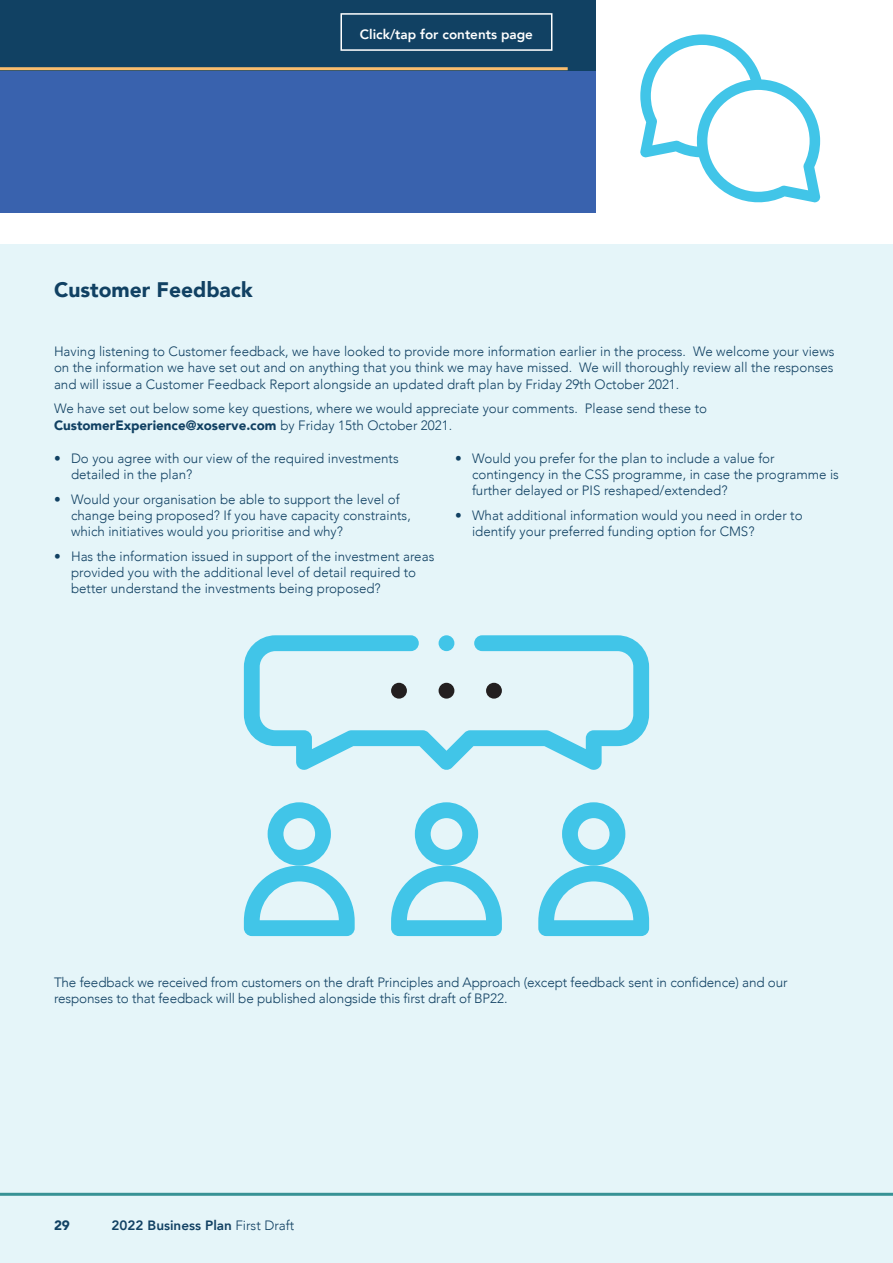
<style>
.page{position:relative;width:893px;height:1263px;background:#fff}
.page>*{position:absolute;margin:0;border:0;box-sizing:border-box;transform-origin:0 0}
.t1{font:900 21px "Avenir";color:#114163}
.t2{font:300 13.5px/16.2px "Avenir";color:#114163}
.t3{font:800 13.5px "Avenir";color:#114163}
.t4{font:800 13.5px "Avenir";color:#fff}
.t5{font:900 13.5px "Avenir";color:#114163}
.s1{font-weight:900}
.s2{font-weight:300}
</style>
<div class="page">
<div style="left:0;top:244px;width:893px;height:1019px;background:#e5f5f9"></div>
<svg style="left:391px;top:802px;width:111px;height:134px"></svg>
<svg style="left:244px;top:802px;width:111px;height:134px"></svg>
<svg style="left:538px;top:802px;width:111px;height:134px"></svg>
<svg style="left:244px;top:635px;width:405px;height:135px"></svg>
<div style="left:439px;top:635px;width:15px;height:16px;background:#41c5e8;border-radius:50%"></div>
<div style="left:0;top:0;width:595px;height:213px;background:#3962ae"></div>
<div style="left:0;top:0;width:595px;height:70px;background:#114163"></div>
<div style="left:340px;top:13px;width:212px;height:38px;border:2px solid #fff"></div>
<hr style="left:0;top:67px;width:568px;height:3px;background:#f9bd6e">
<hr style="left:0;top:1193px;width:893px;height:3px;background:#379295">
<svg style="left:640px;top:34px;width:181px;height:169px"></svg>
<h1 class="t1" style="left:54px;top:272px;width:200px">Customer Feedback</h1>
<p class="t4" style="left:360px;top:24px;width:175px">Click/tap for contents page</p>
<p class="t2" style="left:54px;top:343px;width:782px;text-align:justify">Having listening to Customer feedback, we have looked to provide more information earlier in the process. We welcome your views on the information we have set out and on anything that you think we may have missed. We will thoroughly review all the responses and will issue a Customer Feedback Report alongside an updated draft plan by Friday 29th October 2021.</p>
<p class="t2" style="left:54px;top:401px;width:655px">We have set out below some key questions, where we would appreciate your comments. Please send these to<br><span class="s1">CustomerExperience@xoserve.com</span> by Friday 15th October 2021.</p>
<p class="t2" style="left:71px;top:450px;width:329px;text-indent:-17px">• Do you agree with our view of the required investments detailed in the plan?</p>
<p class="t2" style="left:71px;top:491px;width:341px;text-indent:-17px">• Would your organisation be able to support the level of change being proposed? If you have capacity constraints, which initiatives would you prioritise and why?</p>
<p class="t2" style="left:71px;top:548px;width:365px;text-indent:-17px">• Has the information issued in support of the investment areas provided you with the additional level of detail required to better understand the investments being proposed?</p>
<p class="t2" style="left:472px;top:450px;width:368px;text-indent:-17px">• Would you prefer for the plan to include a value for contingency in the CSS programme, in case the programme is further delayed or PIS reshaped/extended?</p>
<p class="t2" style="left:472px;top:507px;width:332px;text-indent:-17px">• What additional information would you need in order to identify your preferred funding option for CMS?</p>
<p class="t2" style="left:54px;top:974px;width:735px">The feedback we received from customers on the draft Principles and Approach (except feedback sent in confidence) and our responses to that feedback will be published alongside this first draft of BP22.</p>
<p class="t5" style="left:54px;top:1214px;width:17px">29</p>
<p class="t3" style="left:112px;top:1215px;width:184px">2022 Business Plan <span class="s2">First Draft</span></p>
</div>
